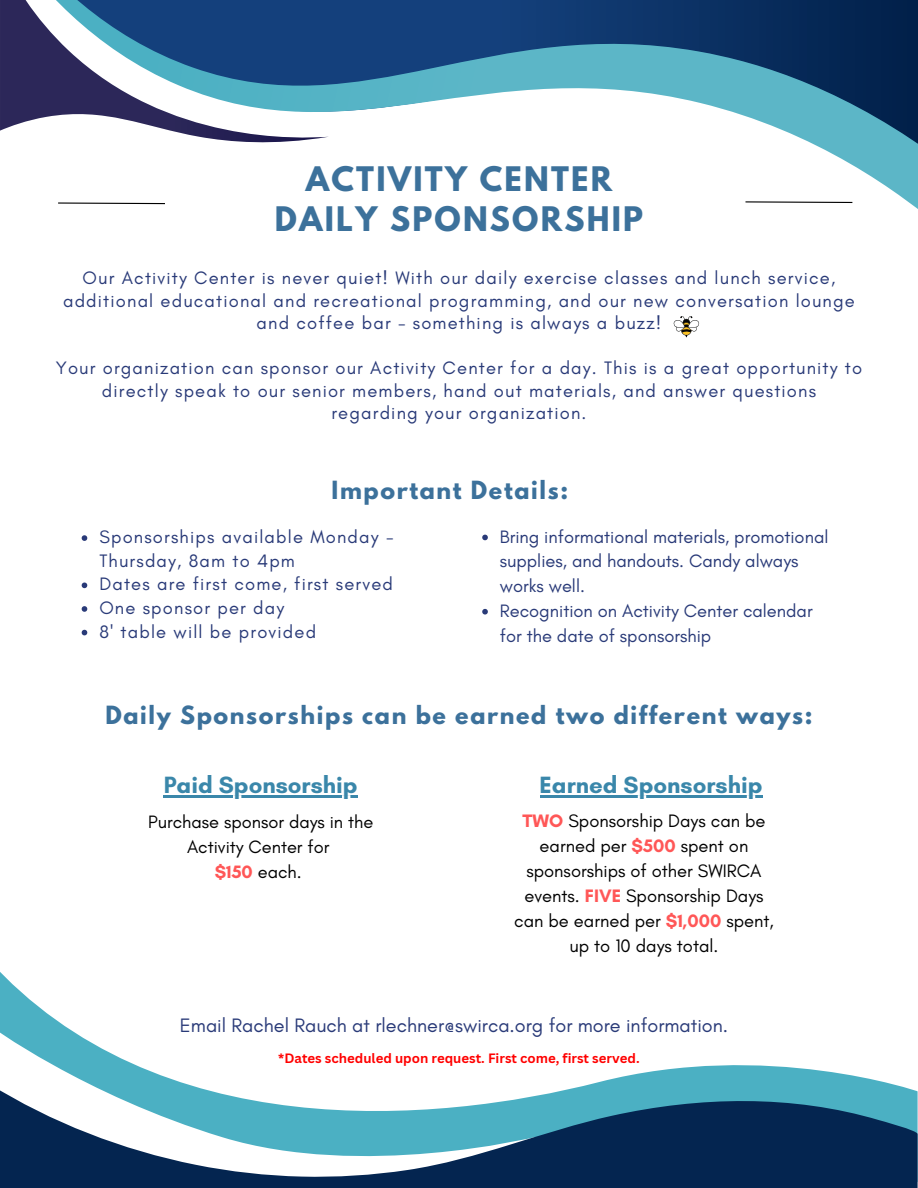
<style>
.page{position:relative;width:918px;height:1188px;background:#fff}
.page>*{position:absolute;margin:0;border:0;box-sizing:border-box;transform-origin:0 0}
.t1{font:700 30px/39.3px "League Spartan";letter-spacing:.075em;color:#3c719b;text-align:center}
.t2{font:700 24px "Glacial Indifference";color:#3a87aa}
.t3{font:700 22.2px "League Spartan";letter-spacing:.075em;color:#3c719b}
.t4{font:19.8px "Glacial Indifference";color:#293a78}
.t5{font:18.3px/22.5px "Glacial Indifference";letter-spacing:.065em;color:#293a78;text-align:center}
.t6{font:18.3px/24.9px "Glacial Indifference";color:#000;text-align:center}
.t7{font:18.3px/24.8px "Glacial Indifference";color:#293a78}
.t8{font:700 13.2px "Canva Sans";color:#f00}
.s1{font-weight:700;color:#ff5757}
</style>
<div class="page">
<svg style="left:0;top:0;width:918px;height:209px"></svg>
<svg style="left:0;top:972px;width:888px;height:111px"></svg>
<svg style="left:0;top:1025px;width:622px;height:58px"></svg>
<svg style="left:0;top:1083px;width:918px;height:105px"></svg>
<svg style="left:57px;top:202px;width:109px;height:3px"></svg>
<svg style="left:744px;top:201px;width:110px;height:3px"></svg>
<svg style="left:82px;top:535px;width:5px;height:6px"></svg>
<svg style="left:82px;top:583px;width:5px;height:5px"></svg>
<svg style="left:82px;top:606px;width:5px;height:6px"></svg>
<svg style="left:82px;top:630px;width:5px;height:5px"></svg>
<svg style="left:482px;top:535px;width:6px;height:5px"></svg>
<svg style="left:482px;top:609px;width:6px;height:6px"></svg>
<svg style="left:673px;top:316px;width:27px;height:21px"></svg>
<hr style="left:540px;top:796px;width:223px;height:2px;background:#3a87aa">
<hr style="left:164px;top:796px;width:194px;height:2px;background:#3a87aa">
<p class="t1" style="left:275px;top:163px;width:370px">ACTIVITY CENTER<br>DAILY SPONSORSHIP</p>
<p class="t5" style="left:63px;top:267px;width:793px">Our Activity Center is never quiet! With our daily exercise classes and lunch service, additional educational and recreational programming, and our new conversation lounge and coffee bar - something is always a buzz!</p>
<p class="t5" style="left:56px;top:357px;width:808px">Your organization can sponsor our Activity Center for a day. This is a great opportunity to directly speak to our senior members, hand out materials, and answer questions<br>regarding your organization.</p>
<p class="t3" style="left:332px;top:479px;width:238px">Important Details:</p>
<h3 class="t5" style="left:99px;top:525px;width:296px;line-height:23.7px;text-align:left">Sponsorships available Monday -<br>Thursday, 8am to 4pm</h3>
<h3 class="t5" style="left:99px;top:573px;width:295px">Dates are first come, first served</h3>
<p class="t5" style="left:99px;top:596px;width:187px">One sponsor per day</p>
<h2 class="t5" style="left:99px;top:620px;width:218px">8' table will be provided</h2>
<p class="t7" style="left:500px;top:524px;width:330px">Bring informational materials, promotional supplies, and handouts. Candy always works well.</p>
<p class="t7" style="left:500px;top:598px;width:314px">Recognition on Activity Center calendar for the date of sponsorship</p>
<h1 class="t3" style="left:105px;top:704px;width:709px">Daily Sponsorships can be earned two different ways:</h1>
<h2 class="t2" style="left:164px;top:771px;width:196px">Paid Sponsorship</h2>
<h2 class="t6" style="left:148px;top:810px;width:227px">Purchase sponsor days in the<br>Activity Center for<br><span class="s1">$150</span> each.</h2>
<p class="t2" style="left:540px;top:771px;width:224px">Earned Sponsorship</p>
<p class="t6" style="left:514px;top:808px;width:261px"><span class="s1">TWO</span> Sponsorship Days can be earned per <span class="s1">$500</span> spent on sponsorships of other SWIRCA events. <span class="s1">FIVE</span> Sponsorship Days can be earned per <span class="s1">$1,000</span> spent, up to 10 days total.</p>
<p class="t4" style="left:180px;top:1013px;width:550px">Email Rachel Rauch at rlechner@swirca.org for more information.</p>
<h2 class="t8" style="left:278px;top:1049px;width:363px">*Dates scheduled upon request. First come, first served.</h2>
</div>
